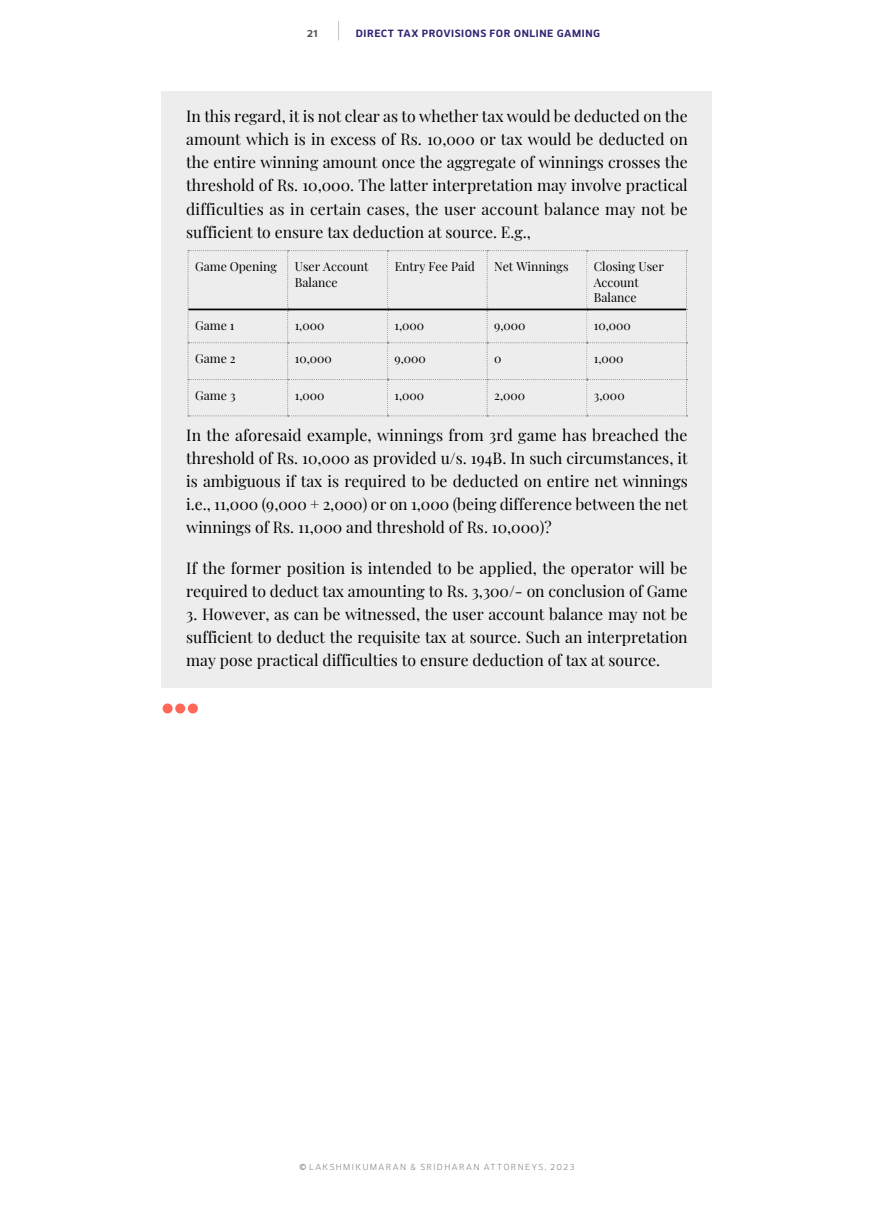
<style>
.page{position:relative;width:874px;height:1216px;background:#fff}
.page>*{position:absolute;margin:0;border:0;box-sizing:border-box;transform-origin:0 0}
.t1{font:15.75px/23.1px "Playfair Display";color:#000;text-align:justify}
.t2{font:12.25px/15.8px "Playfair Display";color:#000}
.t3{font:700 10.5px "Kobern";letter-spacing:.045em;color:#2e2573}
.t4{font:8.75px "Kobern";letter-spacing:.15em;color:#878787}
.s1{color:#575756}
.s2{font-weight:100;font-size:21px;color:#494849}
.s3{font-weight:700;color:#8a8a8b}
.s4{color:#89898a}
</style>
<div class="page">
<div style="left:161px;top:91px;width:550px;height:597px;background:#ededed"></div>
<svg style="left:187px;top:250px;width:500px;height:166px"></svg>
<hr style="left:188px;top:308px;width:99px;height:2px;background:#000">
<hr style="left:287px;top:308px;width:100px;height:2px;background:#000">
<hr style="left:387px;top:308px;width:100px;height:2px;background:#000">
<hr style="left:487px;top:308px;width:99px;height:2px;background:#000">
<hr style="left:586px;top:308px;width:99px;height:2px;background:#000">
<div style="left:162px;top:703px;width:10px;height:10px;background:#ff6857;border-radius:50%"></div>
<div style="left:175px;top:703px;width:10px;height:10px;background:#ff6857;border-radius:50%"></div>
<div style="left:188px;top:703px;width:10px;height:10px;background:#ff6857;border-radius:50%"></div>
<p class="t3" style="left:307px;top:26px;width:294px"><span class="s1">21</span> <span class="s2">|</span> DIRECT TAX PROVISIONS FOR ONLINE GAMING</p>
<p class="t1" style="left:186px;top:103px;width:503px">In this regard, it is not clear as to whether tax would be deducted on the amount which is in excess of Rs. 10,000 or tax would be deducted on the entire winning amount once the aggregate of winnings crosses the threshold of Rs. 10,000. The latter interpretation may involve practical difficulties as in certain cases, the user account balance may not be sufficient to ensure tax deduction at source. E.g.,</p>
<p class="t2" style="left:195px;top:257px;width:83px">Game Opening</p>
<p class="t2" style="left:294px;top:257px;width:75px">User Account<br>Balance</p>
<p class="t2" style="left:394px;top:257px;width:82px">Entry Fee Paid</p>
<p class="t2" style="left:494px;top:257px;width:76px">Net Winnings</p>
<p class="t2" style="left:593px;top:257px;width:72px">Closing User<br>Account<br>Balance</p>
<p class="t2" style="left:195px;top:316px;width:41px">Game 1</p>
<p class="t2" style="left:294px;top:316px;width:31px">1,000</p>
<p class="t2" style="left:394px;top:316px;width:31px">1,000</p>
<p class="t2" style="left:494px;top:316px;width:33px">9,000</p>
<p class="t2" style="left:593px;top:316px;width:39px">10,000</p>
<p class="t2" style="left:195px;top:349px;width:42px">Game 2</p>
<p class="t2" style="left:294px;top:349px;width:39px">10,000</p>
<p class="t2" style="left:394px;top:349px;width:33px">9,000</p>
<p class="t2" style="left:494px;top:349px;width:9px">0</p>
<p class="t2" style="left:593px;top:349px;width:31px">1,000</p>
<p class="t2" style="left:195px;top:386px;width:42px">Game 3</p>
<p class="t2" style="left:295px;top:386px;width:31px">1,000</p>
<p class="t2" style="left:394px;top:386px;width:31px">1,000</p>
<p class="t2" style="left:494px;top:386px;width:33px">2,000</p>
<p class="t2" style="left:593px;top:386px;width:32px">3,000</p>
<p class="t1" style="left:186px;top:422px;width:503px">In the aforesaid example, winnings from 3rd game has breached the threshold of Rs. 10,000 as provided u/s. 194B. In such circumstances, it is ambiguous if tax is required to be deducted on entire net winnings i.e., 11,000 (9,000 + 2,000) or on 1,000 (being difference between the net winnings of Rs. 11,000 and threshold of Rs. 10,000)?</p>
<p class="t1" style="left:186px;top:555px;width:503px">If the former position is intended to be applied, the operator will be required to deduct tax amounting to Rs. 3,300/- on conclusion of Game</p>
<p class="t1" style="left:186px;top:601px;width:503px">3. However, as can be witnessed, the user account balance may not be sufficient to deduct the requisite tax at source. Such an interpretation may pose practical difficulties to ensure deduction of tax at source.</p>
<p class="t4" style="left:299px;top:1160px;width:276px"><span class="s3">©</span> LAKSHMIKUMARAN &amp; SRIDHARAN <span class="s4">ATTORNEYS</span>, 2023</p>
</div>
